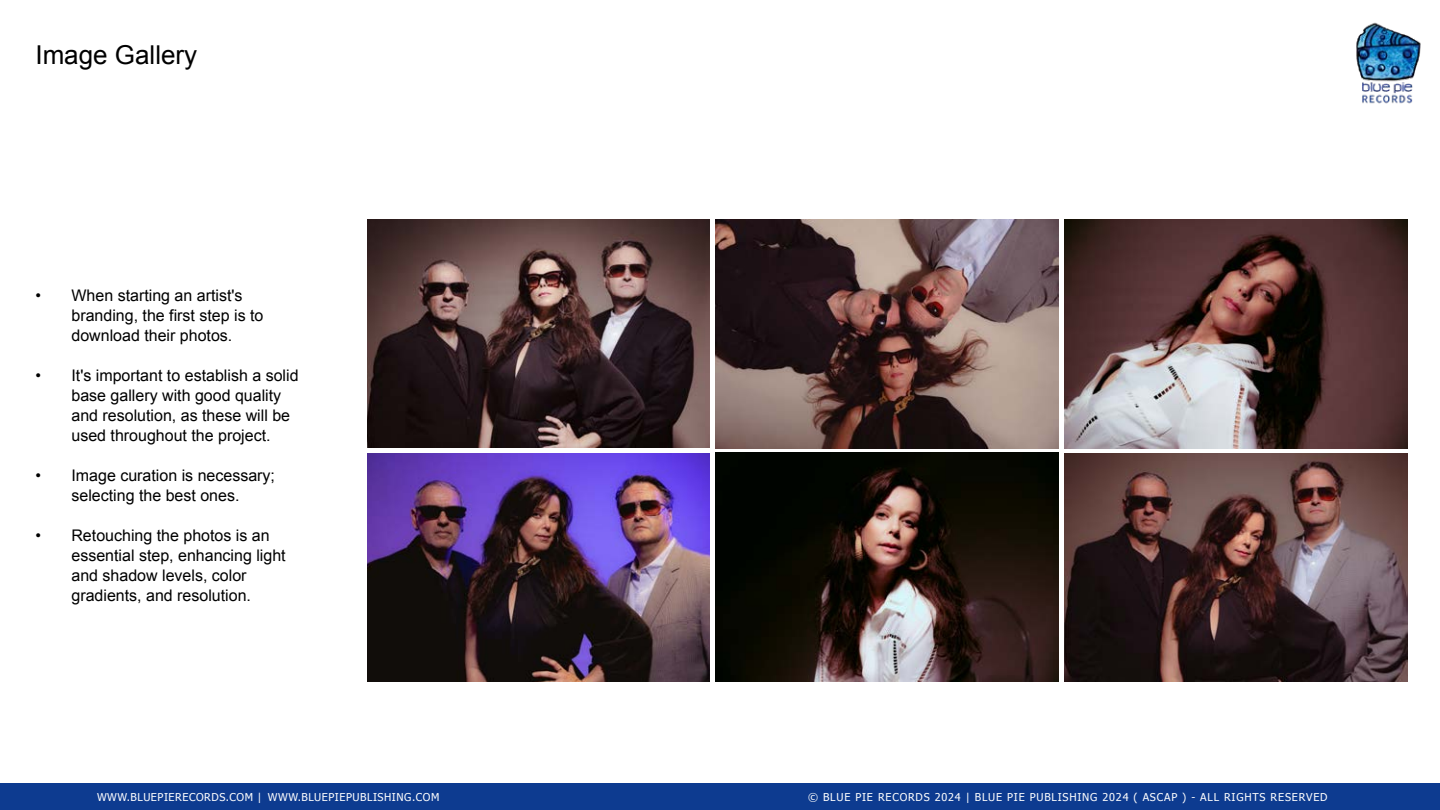
<style>
.page{position:relative;width:1440px;height:810px;background:#fff}
.page>*{position:absolute;margin:0;border:0;box-sizing:border-box;transform-origin:0 0}
.t1{font:26px "Arial";color:#000}
.t2{font:16px/20px "Arial";color:#000}
.t3{font:10.8px "Tahoma";letter-spacing:.075em;color:#fff}
.t4{font:10.8px "Tahoma";letter-spacing:.05em;color:#fff}
</style>
<div class="page">
<div style="left:0;top:784px;width:1440px;height:26px;background:#0d3b90"></div>
<img style="left:1064px;top:220px;width:343px;height:229px">
<img style="left:715px;top:220px;width:343px;height:229px">
<img style="left:368px;top:220px;width:342px;height:228px">
<img style="left:1064px;top:454px;width:344px;height:227px">
<img style="left:715px;top:453px;width:343px;height:228px">
<img style="left:1356px;top:22px;width:65px;height:82px">
<img style="left:368px;top:453px;width:342px;height:228px">
<h1 class="t1" style="left:35px;top:37px;width:163px">Image Gallery</h1>
<p class="t2" style="left:71px;top:286px;width:194px;text-indent:-36px">• When starting an artist's branding, the first step is to download their photos.</p>
<p class="t2" style="left:71px;top:366px;width:229px;text-indent:-36px">• It's important to establish a solid base gallery with good quality and resolution, as these will be used throughout the project.</p>
<p class="t2" style="left:35px;top:466px;width:241px;text-align:center">• Image curation is necessary; selecting the best ones.</p>
<p class="t2" style="left:71px;top:526px;width:216px;text-indent:-36px">• Retouching the photos is an essential step, enhancing light and shadow levels, color gradients, and resolution.</p>
<p class="t4" style="left:97px;top:790px;width:344px">WWW.BLUEPIERECORDS.COM | WWW.BLUEPIEPUBLISHING.COM</p>
<p class="t3" style="left:808px;top:790px;width:521px">© BLUE PIE RECORDS 2024 | BLUE PIE PUBLISHING 2024 ( ASCAP ) - ALL RIGHTS RESERVED</p>
</div>
